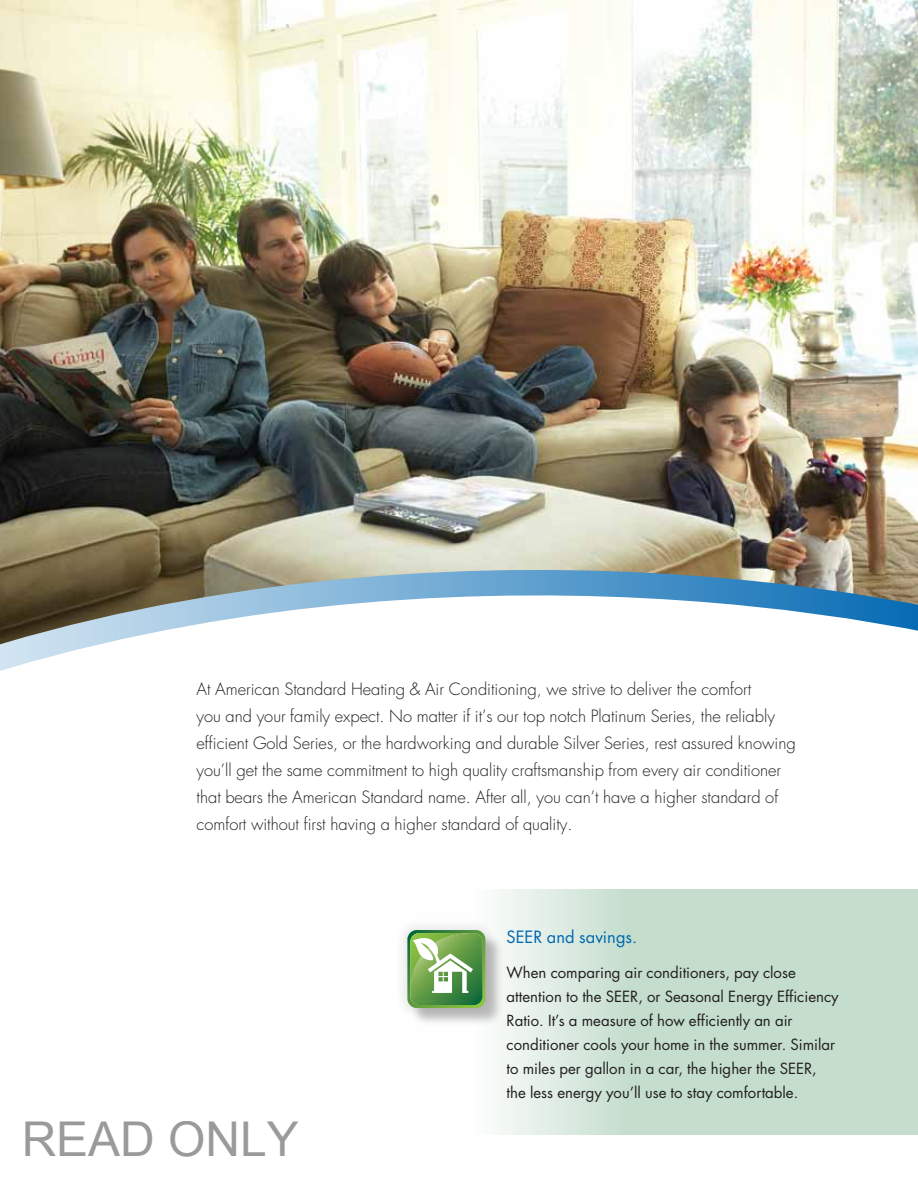
<style>
.page{position:relative;width:918px;height:1188px;background:#fff}
.page>*{position:absolute;margin:0;border:0;box-sizing:border-box;transform-origin:0 0}
.t1{font:48px "Arial";color:rgb(0 0 0/.4)}
.t2{font:300 16.5px/27px "Futura";color:#221f20}
.t3{font:16.5px "Futura";color:#0067b1}
.t4{font:15px/24px "Futura";color:#221f20}
</style>
<div class="page">
<img style="left:0;top:0;width:918px;height:532px">
<svg style="left:0;top:532px;width:918px;height:139px"></svg>
<svg style="left:499px;top:889px;width:419px;height:245px;background:#cbe1d3"></svg>
<div style="left:410px;top:933px;width:94px;height:94px;background:#221f20;opacity:.28"></div>
<div style="left:394px;top:917px;width:104px;height:104px;background:#221f20;opacity:.1"></div>
<svg style="left:407px;top:930px;width:78px;height:78px"></svg>
<p class="t2" style="left:197px;top:676px;width:601px">At American Standard Heating &amp; Air Conditioning, we strive to deliver the comfort<br>you and your family expect. No matter if it’s our top notch Platinum Series, the reliably efficient Gold Series, or the hardworking and durable Silver Series, rest assured knowing you’ll get the same commitment to high quality craftsmanship from every air conditioner that bears the American Standard name. After all, you can’t have a higher standard of comfort without first having a higher standard of quality.</p>
<p class="t3" style="left:507px;top:926px;width:10px">SEER</p>
<p class="t3" style="left:547px;top:926px;width:92px">and savings.</p>
<p class="t4" style="left:507px;top:961px;width:291px">When comparing air conditioners, pay close attention to the SEER</p>
<p class="t4" style="left:507px;top:985px;width:334px;text-indent:132px">, or Seasonal Energy Efficiency Ratio. It’s a measure of how efficiently an air conditioner cools your home in the summer. Similar to miles per gallon in a car, the higher the SEER</p>
<p class="t4" style="left:812px;top:1057px;width:6px">,</p>
<h1 class="t1" style="left:22px;top:1108px;width:279px">READ ONLY</h1>
<p class="t4" style="left:507px;top:1081px;width:293px">the less energy you’ll use to stay comfortable.</p>
</div>
